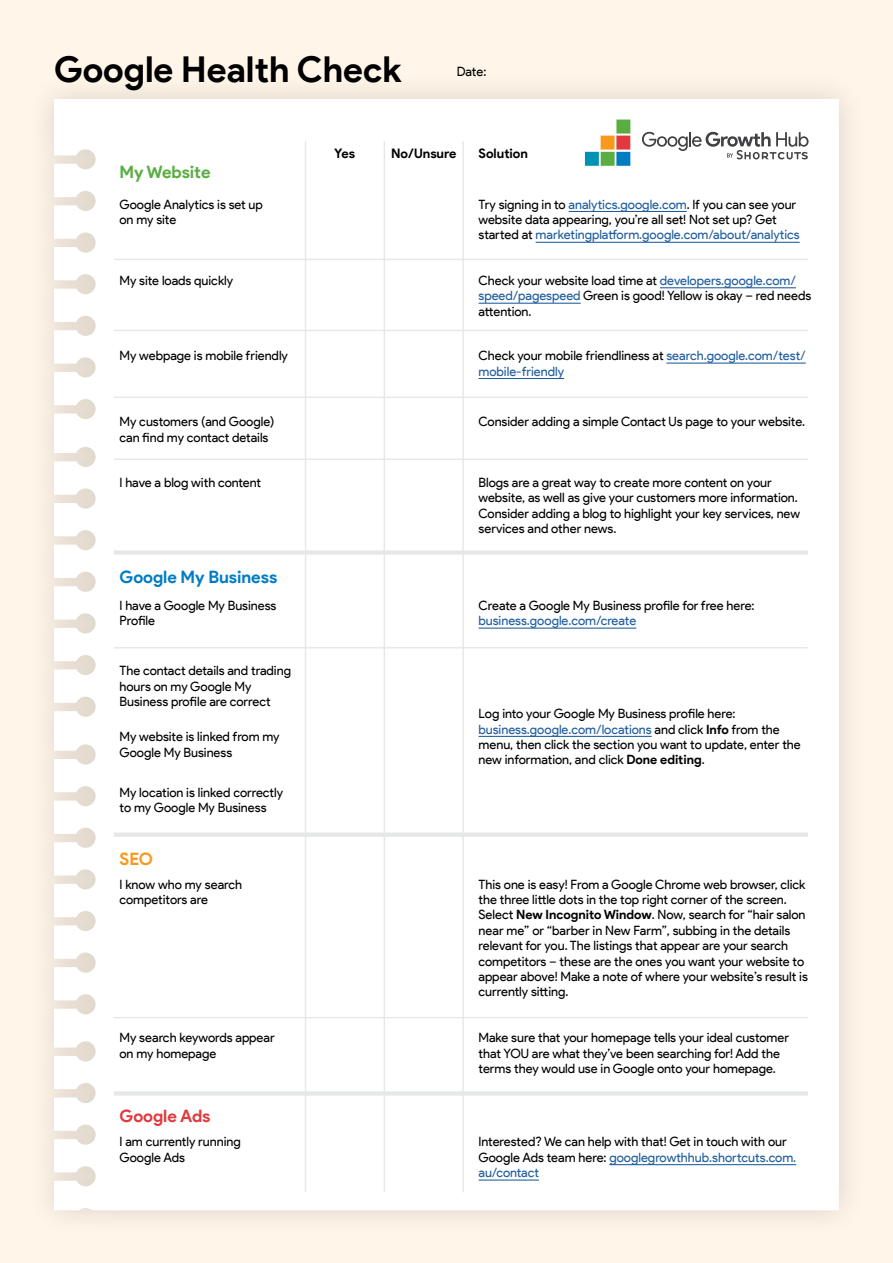
<style>
.page{position:relative;width:893px;height:1263px;background:#fff5e9}
.page>*{position:absolute;margin:0;border:0;box-sizing:border-box;transform-origin:0 0}
.t1{font:700 35.7px "Product Sans";color:#000}
.t2{font:700 17.1px "Product Sans";color:#007cc3}
.t3{font:700 17.1px "Product Sans";letter-spacing:-.005em;color:#59ad41}
.t4{font:700 17.1px "Product Sans";letter-spacing:-.005em;color:#e03a3e}
.t5{font:700 17.1px "Product Sans";color:#f8991d}
.t6{font:700 13.05px "Product Sans";color:#000}
.t7{font:12.9px/15.5px "Product Sans";letter-spacing:-.005em;color:#000}
.t8{font:12.9px/15.5px "Product Sans";color:#215e9e}
.s1{color:#215e9e}
.s2{color:#000}
.s3{font-weight:700}
</style>
<div class="page">
<div style="left:26px;top:70px;width:841px;height:1193px;background:#000;opacity:.15"></div>
<div style="left:54px;top:99px;width:785px;height:1115px;background:#fff"></div>
<svg style="left:585px;top:120px;width:45px;height:46px;background:#adbea8"></svg>
<svg style="left:642px;top:132px;width:166px;height:27px;background:#cfcfcf"></svg>
<hr style="left:569px;top:211px;width:118px;height:1px;background:#215e9e">
<hr style="left:536px;top:242px;width:264px;height:1px;background:#215e9e">
<hr style="left:660px;top:287px;width:136px;height:1px;background:#215e9e">
<hr style="left:479px;top:303px;width:102px;height:1px;background:#215e9e">
<hr style="left:666px;top:363px;width:140px;height:1px;background:#215e9e">
<hr style="left:479px;top:378px;width:85px;height:1px;background:#215e9e">
<hr style="left:479px;top:628px;width:157px;height:1px;background:#215e9e">
<hr style="left:609px;top:1164px;width:187px;height:1px;background:#215e9e">
<hr style="left:479px;top:1179px;width:60px;height:1px;background:#215e9e">
<hr style="left:479px;top:736px;width:173px;height:1px;background:#215e9e">
<hr style="left:384px;top:141px;width:1px;height:1051px;background:#e6e7e8">
<hr style="left:305px;top:141px;width:1px;height:1051px;background:#e6e7e8">
<hr style="left:462px;top:141px;width:2px;height:1051px;background:#e6e7e8">
<hr style="left:114px;top:259px;width:694px;height:1px;background:#e6e7e8">
<hr style="left:114px;top:330px;width:694px;height:1px;background:#e6e7e8">
<hr style="left:114px;top:397px;width:694px;height:1px;background:#e6e7e8">
<hr style="left:114px;top:458px;width:694px;height:2px;background:#e6e7e8">
<div style="left:114px;top:550px;width:694px;height:5px;background:#e6e7e8"></div>
<hr style="left:114px;top:647px;width:694px;height:1px;background:#e6e7e8">
<div style="left:114px;top:832px;width:694px;height:5px;background:#e6e7e8"></div>
<hr style="left:114px;top:1017px;width:694px;height:1px;background:#e6e7e8">
<hr style="left:114px;top:1091px;width:694px;height:4px;background:#e6e7e8">
<h1 class="t1" style="left:54px;top:48px;width:349px">Google Health Check</h1>
<p class="t7" style="left:457px;top:64px;width:31px">Date:</p>
<h2 class="t3" style="left:120px;top:162px;width:92px">My Website</h2>
<p class="t7" style="left:120px;top:196px;width:145px">Google Analytics is set up on my site</p>
<p class="t7" style="left:120px;top:273px;width:115px">My site loads quickly</p>
<p class="t7" style="left:120px;top:348px;width:170px">My webpage is mobile friendly</p>
<p class="t7" style="left:120px;top:414px;width:156px">My customers (and Google) can find my contact details</p>
<p class="t7" style="left:120px;top:475px;width:143px">I have a blog with content</p>
<h2 class="t2" style="left:120px;top:566px;width:159px">Google My Business</h2>
<p class="t7" style="left:120px;top:598px;width:158px">I have a Google My Business<br>Profile</p>
<p class="t7" style="left:120px;top:663px;width:173px">The contact details and trading hours on my Google My<br>Business profile are correct</p>
<p class="t7" style="left:120px;top:729px;width:162px">My website is linked from my<br>Google My Business</p>
<p class="t7" style="left:120px;top:785px;width:165px">My location is linked correctly to my Google My Business</p>
<h2 class="t5" style="left:120px;top:849px;width:35px">SEO</h2>
<p class="t7" style="left:120px;top:876px;width:124px">I know who my search competitors are</p>
<p class="t7" style="left:120px;top:1030px;width:157px">My search keywords appear on my homepage</p>
<h2 class="t4" style="left:120px;top:1105px;width:93px">Google Ads</h2>
<p class="t7" style="left:120px;top:1134px;width:123px">I am currently running<br>Google Ads</p>
<p class="t6" style="left:334px;top:145px;width:22px">Yes</p>
<p class="t6" style="left:391px;top:145px;width:67px">No/Unsure</p>
<p class="t6" style="left:479px;top:145px;width:51px">Solution</p>
<p class="t7" style="left:479px;top:196px;width:323px">Try signing in to <span class="s1">analytics.google.com</span>. If you can see your website data appearing, you’re all set! Not set up? Get started at <span class="s1">marketingplatform.google.com/about/analytics</span></p>
<p class="t7" style="left:479px;top:273px;width:334px">Check your website load time at <span class="s1">developers.google.com/ speed/pagespeed</span> Green is good! Yellow is okay – red needs attention.</p>
<p class="t8" style="left:479px;top:348px;width:329px"><span class="s2">Check your mobile friendliness at</span> search.google.com/test/ mobile-friendly</p>
<p class="t7" style="left:479px;top:414px;width:328px">Consider adding a simple Contact Us page to your website.</p>
<p class="t7" style="left:479px;top:475px;width:323px">Blogs are a great way to create more content on your website, as well as give your customers more information.<br>Consider adding a blog to highlight your key services, new services and other news.</p>
<p class="t7" style="left:479px;top:597px;width:278px">Create a Google My Business profile for free here:</p>
<p class="t8" style="left:479px;top:613px;width:159px">business.google.com/create</p>
<p class="t7" style="left:479px;top:706px;width:324px">Log into your Google My Business profile here: <span class="s1">business.google.com/locations</span> and click <span class="s3">Info</span> from the menu, then click the section you want to update, enter the new information, and click <span class="s3">Done editing</span>.</p>
<p class="t7" style="left:479px;top:876px;width:331px">This one is easy! From a Google Chrome web browser, click the three little dots in the top right corner of the screen.<br>Select <span class="s3">New Incognito Window</span>. Now, search for “hair salon near me” or “barber in New Farm”, subbing in the details relevant for you. The listings that appear are your search competitors – these are the ones you want your website to appear above! Make a note of where your website’s result is currently sitting.</p>
<p class="t7" style="left:479px;top:1030px;width:312px">Make sure that your homepage tells your ideal customer that YOU are what they’ve been searching for! Add the terms they would use in Google onto your homepage.</p>
<p class="t7" style="left:479px;top:1134px;width:319px">Interested? We can help with that! Get in touch with our<br>Google Ads team here: <span class="s1">googlegrowthhub.shortcuts.com. au/contact</span></p>
</div>
